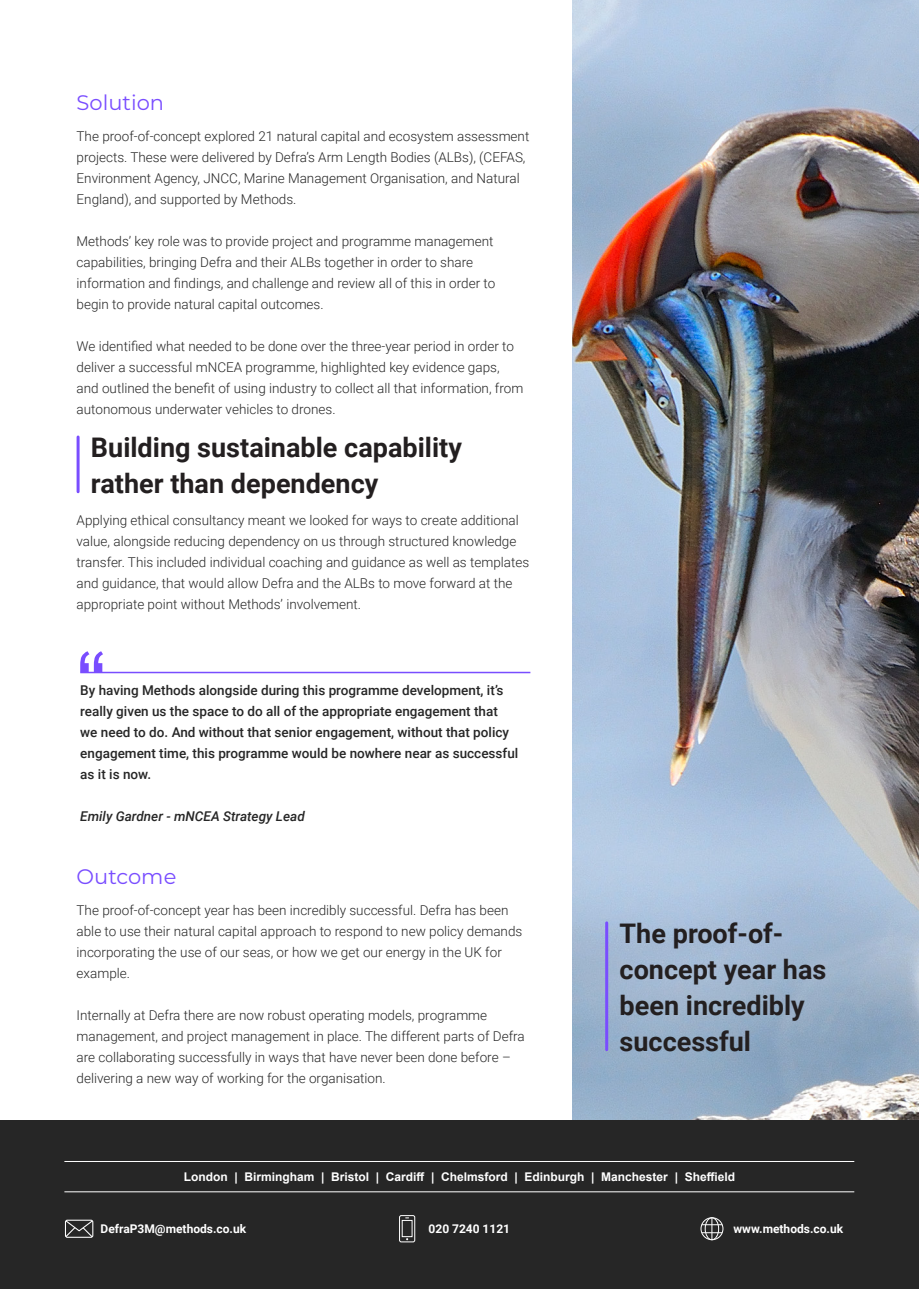
<style>
.page{position:relative;width:919px;height:1289px;background:#fff}
.page>*{position:absolute;margin:0;border:0;box-sizing:border-box;transform-origin:0 0}
.t1{font:90px "Arial";color:#794dff}
.t2{font:700 27px/36px "Roboto";color:#231f20}
.t3{font:21px "Montserrat";color:#794dff}
.t4{font:300 13.5px/21px "Roboto";color:#262626}
.t5{font:500 13.5px/21px "Roboto";color:#262626}
.t6{font:italic 500 13.5px "Roboto";color:#262626}
.t7{font:700 12px "Arial";color:#fff}
.t8{font:700 12px "Roboto";color:#fff}
</style>
<div class="page">
<img style="left:573px;top:0;width:345px;height:1120px">
<div style="left:0;top:1120px;width:918px;height:168px;background:#262626"></div>
<hr style="left:64px;top:1191px;width:790px;height:1px;background:#fff">
<hr style="left:64px;top:1161px;width:790px;height:1px;background:#fff">
<div style="left:399px;top:1215px;width:16px;height:27px;border:1px solid #fff;border-radius:2px"></div>
<svg style="left:401px;top:1217px;width:12px;height:23px"></svg>
<div style="left:700px;top:1217px;width:23px;height:23px;border:1px solid #fff;border-radius:50%"></div>
<div style="left:704px;top:1217px;width:15px;height:23px;border:1px solid #fff;border-radius:50%"></div>
<svg style="left:701px;top:1217px;width:21px;height:22px"></svg>
<svg style="left:64px;top:1219px;width:30px;height:19px"></svg>
<hr style="left:605px;top:922px;width:3px;height:127px;background:#794dff">
<hr style="left:77px;top:437px;width:3px;height:55px;background:#794dff">
<hr style="left:80px;top:671px;width:450px;height:2px;background:#794dff">
<p class="t3" style="left:77px;top:88px;width:89px">Solution</p>
<p class="t4" style="left:77px;top:125px;width:454px">The proof-of-concept explored 21 natural capital and ecosystem assessment projects. These were delivered by Defra’s Arm Length Bodies (ALBs), (CEFAS, Environment Agency, JNCC, Marine Management Organisation, and Natural England), and supported by Methods.</p>
<p class="t4" style="left:77px;top:230px;width:420px">Methods’ key role was to provide project and programme management capabilities, bringing Defra and their ALBs together in order to share information and findings, and challenge and review all of this in order to begin to provide natural capital outcomes.</p>
<p class="t4" style="left:77px;top:335px;width:448px">We identified what needed to be done over the three-year period in order to deliver a successful mNCEA programme, highlighted key evidence gaps, and outlined the benefit of using industry to collect all that information, from autonomous underwater vehicles to drones.</p>
<p class="t2" style="left:91px;top:428px;width:372px">Building sustainable capability rather than dependency</p>
<p class="t4" style="left:77px;top:509px;width:454px">Applying ethical consultancy meant we looked for ways to create additional value, alongside reducing dependency on us through structured knowledge transfer. This included individual coaching and guidance as well as templates and guidance, that would allow Defra and the ALBs to move forward at the appropriate point without Methods’ involvement.</p>
<p class="t1" style="left:77px;top:623px;width:31px">“</p>
<p class="t5" style="left:80px;top:679px;width:439px">By having Methods alongside during this programme development, it’s really given us the space to do all of the appropriate engagement that we need to do. And without that senior engagement, without that policy engagement time, this programme would be nowhere near as successful as it is now.</p>
<p class="t6" style="left:80px;top:806px;width:226px">Emily Gardner - mNCEA Strategy Lead</p>
<p class="t3" style="left:77px;top:862px;width:101px">Outcome</p>
<p class="t4" style="left:77px;top:899px;width:447px">The proof-of-concept year has been incredibly successful. Defra has been able to use their natural capital approach to respond to new policy demands incorporating the use of our seas, or how we get our energy in the UK for example.</p>
<p class="t4" style="left:77px;top:1004px;width:449px">Internally at Defra there are now robust operating models, programme management, and project management in place. The different parts of Defra are collaborating successfully in ways that have never been done before – delivering a new way of working for the organisation.</p>
<p class="t2" style="left:619px;top:914px;width:208px">The proof-of&shy;concept year has been incredibly successful</p>
<p class="t7" style="left:184px;top:1168px;width:553px">London | Birmingham | Bristol | Cardiff | Chelmsford | Edinburgh | Manchester | Sheffield</p>
<p class="t8" style="left:101px;top:1220px;width:147px">DefraP3M@methods.co.uk</p>
<p class="t8" style="left:428px;top:1220px;width:83px">020 7240 1121</p>
<p class="t8" style="left:733px;top:1220px;width:111px">www.methods.co.uk</p>
</div>
